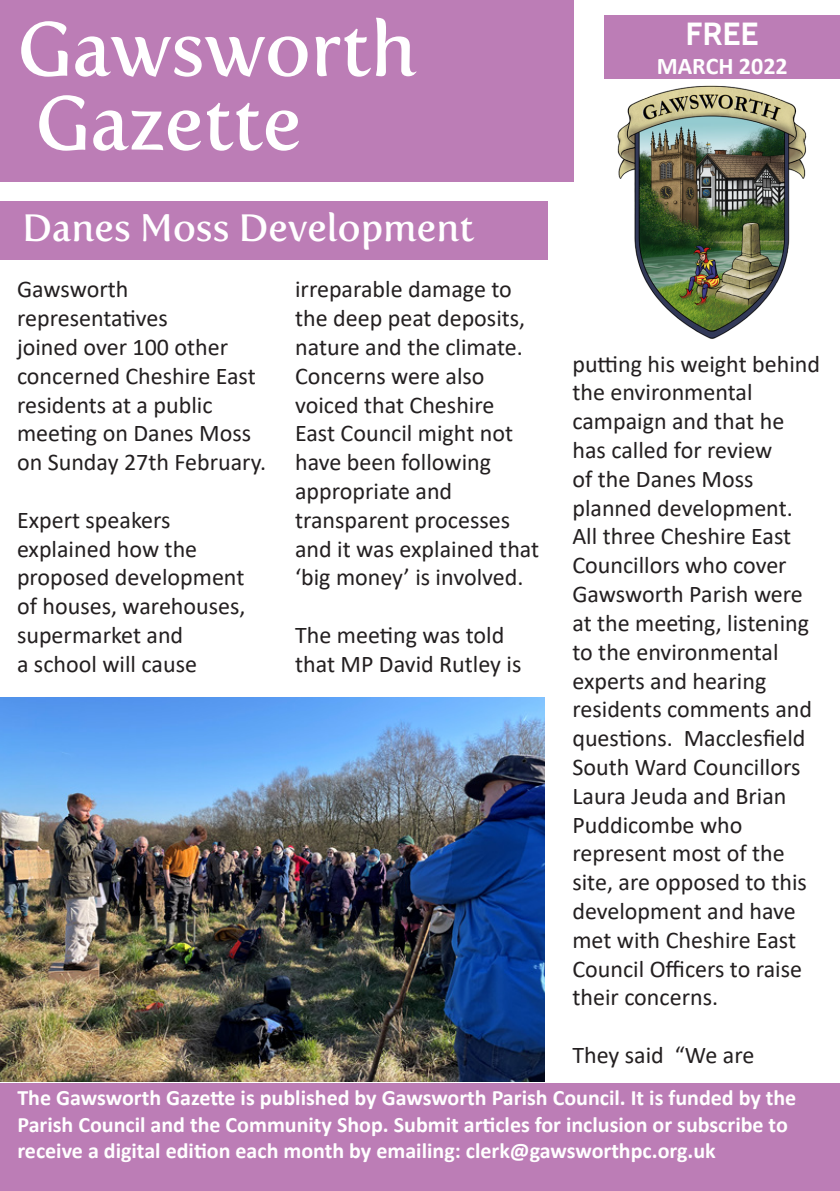
<style>
.page{position:relative;width:840px;height:1191px;background:#fff}
.page>*{position:absolute;margin:0;border:0;box-sizing:border-box;transform-origin:0 0}
.t1{font:76px/74px "Fertigo Pro";color:#fff}
.t2{font:38px "Fertigo Pro";color:#fff}
.t3{font:700 32px "Cabin";color:#fff}
.t4{font:24px/28.8px "Calibri";color:#231f20}
.t5{font:700 24px "Calibri";color:#fff}
.t6{font:700 22px/26.4px "Calibri";color:#fff}
</style>
<div class="page">
<div style="left:0;top:0;width:573px;height:181px;background:#bc7db6"></div>
<img style="left:617px;top:85px;width:189px;height:254px">
<div style="left:0;top:1083px;width:839px;height:108px;background:#bc7db6"></div>
<div style="left:604px;top:16px;width:235px;height:63px;background:#bc7db6"></div>
<div style="left:0;top:201px;width:547px;height:58px;background:#bc7db6"></div>
<img style="left:0;top:698px;width:544px;height:383px">
<p class="t1" style="left:17px;top:12px;width:401px">Gawsworth<br>Gazette</p>
<p class="t2" style="left:22px;top:206px;width:453px">Danes Moss Development</p>
<p class="t4" style="left:17px;top:274px;width:250px">Gawsworth representatives<br>joined over 100 other concerned Cheshire East residents at a public meeting on Danes Moss on Sunday 27th February.</p>
<p class="t4" style="left:17px;top:505px;width:230px">Expert speakers explained how the proposed development of houses, warehouses, supermarket and<br>a school will cause</p>
<p class="t4" style="left:295px;top:274px;width:245px">irreparable damage to the deep peat deposits, nature and the climate.<br>Concerns were also voiced that Cheshire<br>East Council might not have been following appropriate and transparent processes and it was explained that ‘big money’ is involved.</p>
<p class="t4" style="left:295px;top:620px;width:228px">The meeting was told that MP David Rutley is</p>
<p class="t3" style="left:685px;top:14px;width:75px">FREE</p>
<p class="t5" style="left:656px;top:49px;width:132px">MARCH 2022</p>
<p class="t4" style="left:572px;top:348px;width:249px">putting his weight behind the environmental campaign and that he has called for review<br>of the Danes Moss planned development.<br>All three Cheshire East<br>Councillors who cover<br>Gawsworth Parish were at the meeting, listening to the environmental experts and hearing residents comments and questions. Macclesfield<br>South Ward Councillors<br>Laura Jeuda and Brian<br>Puddicombe who represent most of the site, are opposed to this development and have met with Cheshire East<br>Council Officers to raise their concerns.</p>
<p class="t4" style="left:572px;top:1040px;width:183px">They said “We are</p>
<p class="t6" style="left:17px;top:1084px;width:780px">The Gawsworth Gazette is published by Gawsworth Parish Council. It is funded by the<br>Parish Council and the Community Shop. Submit articles for inclusion or subscribe to receive a digital edition each month by emailing: clerk@gawsworthpc.org.uk</p>
</div>
